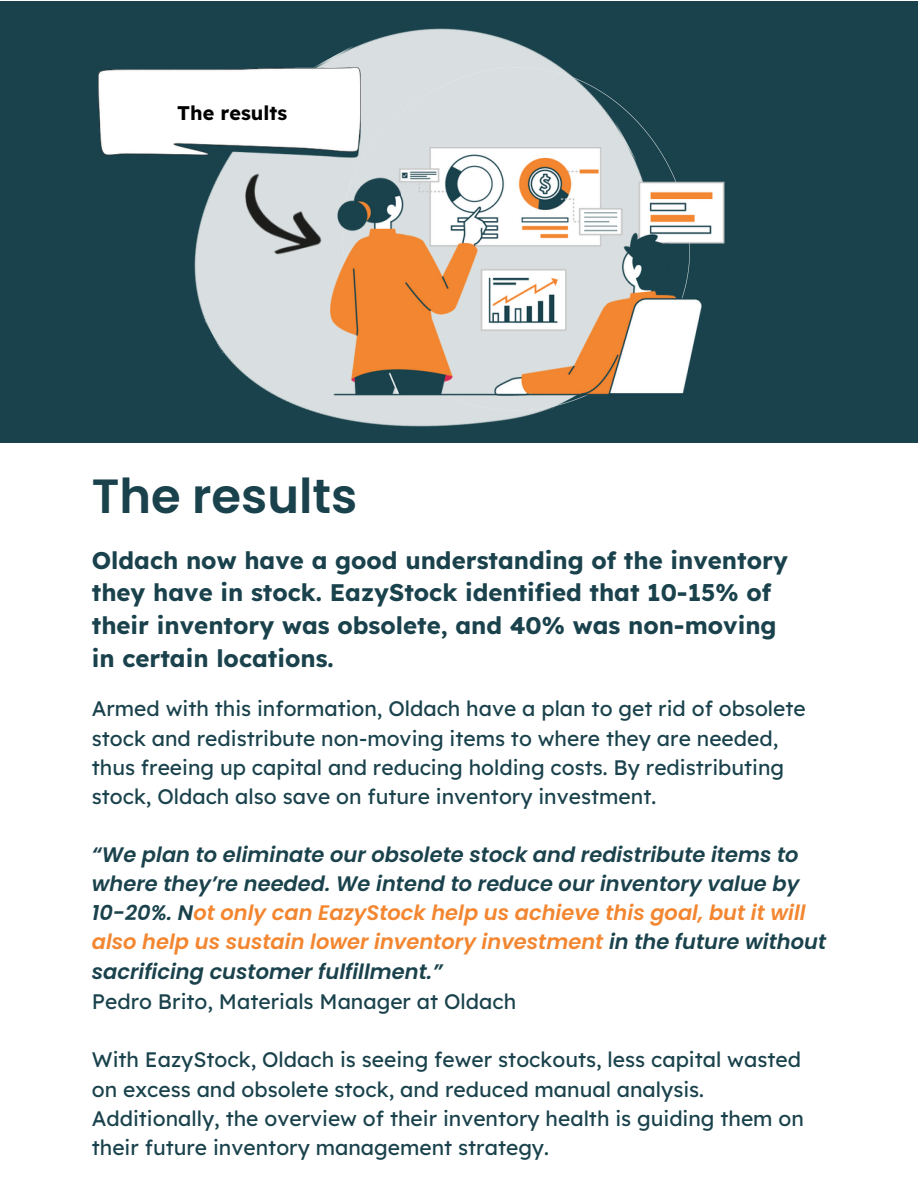
<style>
.page{position:relative;width:918px;height:1188px;background:#fff}
.page>*{position:absolute;margin:0;border:0;box-sizing:border-box;transform-origin:0 0}
.t1{font:600 48px "Poppins";color:#1a424c}
.t2{font:700 24px/32.7px "Lexend";color:#1a424c}
.t3{font:21px/29.2px "Lexend";color:#1a424c}
.t4{font:italic 600 21px/29.2px "Poppins";color:#1a424c}
.t5{font:700 19.8px "Lexend";color:#000}
.s1{color:#f38630}
</style>
<div class="page">
<div style="left:0;top:1px;width:918px;height:442px;background:#1a424c"></div>
<img style="left:194px;top:28px;width:368px;height:399px">
<img style="left:98px;top:68px;width:244px;height:92px">
<img style="left:342px;top:68px;width:317px;height:343px">
<img style="left:331px;top:148px;width:394px;height:247px">
<img style="left:224px;top:172px;width:108px;height:99px">
<p class="t5" style="left:177px;top:100px;width:111px">The results</p>
<p class="t1" style="left:92px;top:462px;width:267px">The results</p>
<p class="t2" style="left:92px;top:543px;width:698px">Oldach now have a good understanding of the inventory they have in stock. EazyStock identified that 10-15% of their inventory was obsolete, and 40% was non-moving in certain locations.</p>
<p class="t3" style="left:92px;top:694px;width:716px">Armed with this information, Oldach have a plan to get rid of obsolete stock and redistribute non-moving items to where they are needed, thus freeing up capital and reducing holding costs. By redistributing stock, Oldach also save on future inventory investment.</p>
<p class="t4" style="left:92px;top:840px;width:736px">“We plan to eliminate our obsolete stock and redistribute items to where they’re needed. We intend to reduce our inventory value by 10-20%. N<span class="s1">ot only can EazyStock help us achieve this goal, but it will also help us sustain lower inventory investment</span> in the future without sacrificing customer fulfillment.”</p>
<p class="t3" style="left:92px;top:986px;width:426px">Pedro Brito, Materials Manager at Oldach</p>
<p class="t3" style="left:92px;top:1045px;width:714px">With EazyStock, Oldach is seeing fewer stockouts, less capital wasted on excess and obsolete stock, and reduced manual analysis.<br>Additionally, the overview of their inventory health is guiding them on their future inventory management strategy.</p>
</div>
